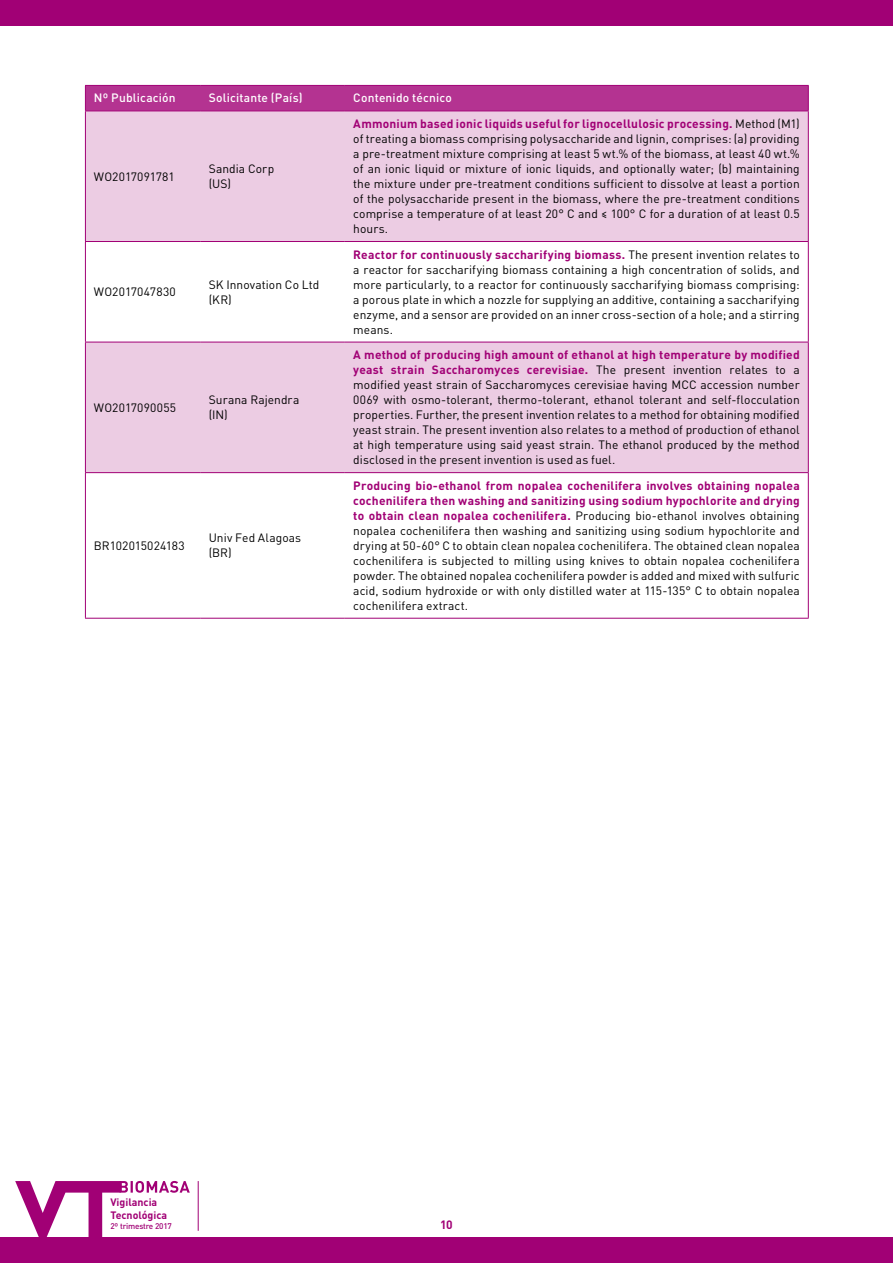
<style>
.page{position:relative;width:893px;height:1263px;background:#fff}
.page>*{position:absolute;margin:0;border:0;box-sizing:border-box;transform-origin:0 0}
.t1{font:12px/15px "DIN Pro";letter-spacing:.005em;color:#000}
.t2{font:500 12px "DIN Pro";letter-spacing:.015em;color:#fff}
.t3{font:700 12px "DIN Pro";color:#a10075}
.t4{font:700 10.65px/12.8px "DIN Pro";color:#a10075}
.t5{font:500 8.1px "DIN Pro";letter-spacing:-.02em;color:#a10075}
.s1{font-weight:700;color:#a10075}
</style>
<div class="page">
<div style="left:0;top:1237px;width:893px;height:26px;background:#a10075"></div>
<hr style="left:198px;top:1181px;width:1px;height:50px;background:#a10075">
<div style="left:0;top:0;width:893px;height:26px;background:#a10075"></div>
<svg style="left:15px;top:1181px;width:175px;height:56px"></svg>
<svg style="left:86px;top:112px;width:722px;height:360px;fill:#eccce3"></svg>
<hr style="left:85px;top:111px;width:115px;height:1px;background:#a10075">
<hr style="left:200px;top:111px;width:145px;height:1px;background:#a10075">
<svg style="left:85px;top:85px;width:724px;height:26px;background:#b2308f"></svg>
<hr style="left:345px;top:111px;width:464px;height:1px;background:#a10075">
<hr style="left:85px;top:111px;width:1px;height:130px;background:#a10075">
<hr style="left:808px;top:111px;width:1px;height:130px;background:#a10075">
<hr style="left:85px;top:242px;width:1px;height:100px;background:#a10075">
<hr style="left:85px;top:241px;width:115px;height:1px;background:#a10075">
<hr style="left:200px;top:241px;width:145px;height:1px;background:#a10075">
<hr style="left:345px;top:241px;width:464px;height:1px;background:#a10075">
<hr style="left:808px;top:242px;width:1px;height:100px;background:#a10075">
<hr style="left:85px;top:342px;width:1px;height:130px;background:#a10075">
<hr style="left:85px;top:473px;width:1px;height:145px;background:#a10075">
<hr style="left:85px;top:342px;width:115px;height:1px;background:#a10075">
<hr style="left:85px;top:472px;width:115px;height:1px;background:#a10075">
<hr style="left:200px;top:342px;width:145px;height:1px;background:#a10075">
<hr style="left:200px;top:472px;width:145px;height:1px;background:#a10075">
<hr style="left:345px;top:342px;width:464px;height:1px;background:#a10075">
<hr style="left:808px;top:342px;width:1px;height:130px;background:#a10075">
<hr style="left:808px;top:473px;width:1px;height:145px;background:#a10075">
<hr style="left:345px;top:472px;width:464px;height:1px;background:#a10075">
<hr style="left:85px;top:618px;width:115px;height:1px;background:#a10075">
<hr style="left:200px;top:618px;width:145px;height:1px;background:#a10075">
<hr style="left:345px;top:618px;width:464px;height:1px;background:#a10075">
<p class="t2" style="left:94px;top:88px;width:83px">Nº Publicación</p>
<p class="t2" style="left:209px;top:88px;width:95px">Solicitante (País)</p>
<p class="t2" style="left:353px;top:88px;width:100px">Contenido técnico</p>
<p class="t1" style="left:94px;top:167px;width:82px">WO2017091781</p>
<p class="t1" style="left:209px;top:160px;width:67px">Sandia Corp (US)</p>
<p class="t1" style="left:94px;top:283px;width:83px">WO2017047830</p>
<p class="t1" style="left:209px;top:276px;width:112px">SK Innovation Co Ltd (KR)</p>
<p class="t1" style="left:94px;top:399px;width:84px">WO2017090055</p>
<p class="t1" style="left:209px;top:391px;width:92px">Surana Rajendra (IN)</p>
<p class="t1" style="left:94px;top:537px;width:92px">BR102015024183</p>
<p class="t1" style="left:209px;top:529px;width:94px">Univ Fed Alagoas (BR)</p>
<p class="t1" style="left:353px;top:115px;width:448px;text-align:justify"><span class="s1">Ammonium based ionic liquids useful for lignocellulosic processing.</span> Method (M1) of treating a biomass comprising polysaccharide and lignin, comprises: (a) providing a pre-treatment mixture comprising at least 5 wt.% of the biomass, at least 40 wt.% of an ionic liquid or mixture of ionic liquids, and optionally water; (b) maintaining the mixture under pre-treatment conditions sufficient to dissolve at least a portion of the polysaccharide present in the biomass, where the pre-treatment conditions comprise a temperature of at least 20° C and ≤ 100° C for a duration of at least 0.5 hours.</p>
<p class="t1" style="left:353px;top:246px;width:448px;text-align:justify"><span class="s1">Reactor for continuously saccharifying biomass.</span> The present invention relates to a reactor for saccharifying biomass containing a high concentration of solids, and more particularly, to a reactor for continuously saccharifying biomass comprising: a porous plate in which a nozzle for supplying an additive, containing a saccharifying enzyme, and a sensor are provided on an inner cross-section of a hole; and a stirring means.</p>
<p class="t1" style="left:353px;top:346px;width:448px;text-align:justify"><span class="s1">A method of producing high amount of ethanol at high temperature by modified yeast strain Saccharomyces cerevisiae.</span> The present invention relates to a modified yeast strain of Saccharomyces cerevisiae having MCC accession number 0069 with osmo-tolerant, thermo-tolerant, ethanol tolerant and self-flocculation properties. Further, the present invention relates to a method for obtaining modified yeast strain. The present invention also relates to a method of production of ethanol at high temperature using said yeast strain. The ethanol produced by the method disclosed in the present invention is used as fuel.</p>
<p class="t1" style="left:353px;top:477px;width:448px;text-align:justify"><span class="s1">Producing bio-ethanol from nopalea cochenilifera involves obtaining nopalea cochenilifera then washing and sanitizing using sodium hypochlorite and drying to obtain clean nopalea cochenilifera.</span> Producing bio-ethanol involves obtaining nopalea cochenilifera then washing and sanitizing using sodium hypochlorite and drying at 50-60° C to obtain clean nopalea cochenilifera. The obtained clean nopalea cochenilifera is subjected to milling using knives to obtain nopalea cochenilifera powder. The obtained nopalea cochenilifera powder is added and mixed with sulfuric acid, sodium hydroxide or with only distilled water at 115-135° C to obtain nopalea cochenilifera extract.</p>
<p class="t4" style="left:110px;top:1194px;width:58px">Vigilancia<br>Tecnológica</p>
<p class="t5" style="left:110px;top:1219px;width:63px">2º trimestre 2017</p>
<p class="t3" style="left:440px;top:1215px;width:14px">10</p>
</div>
